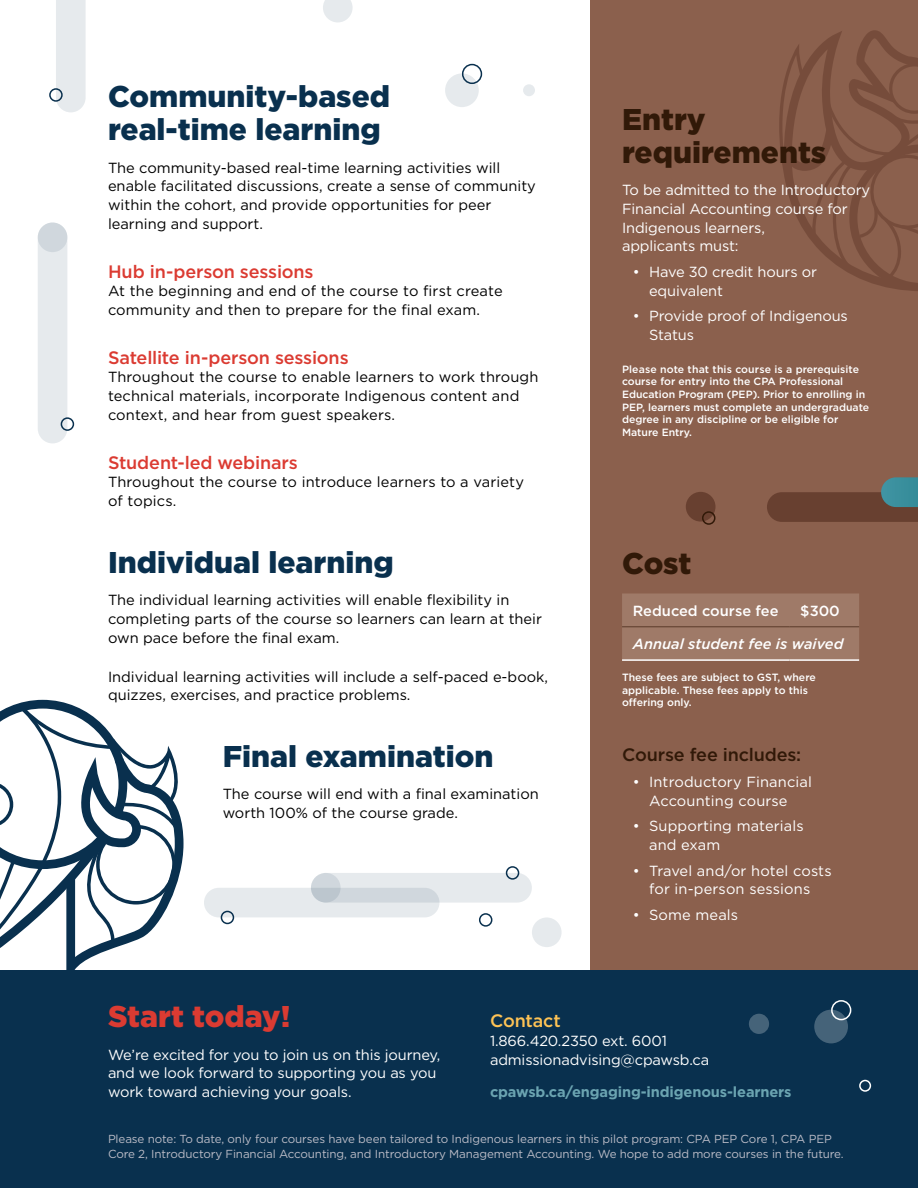
<style>
.page{position:relative;width:918px;height:1188px;background:#fff}
.page>*{position:absolute;margin:0;border:0;box-sizing:border-box;transform-origin:0 0}
.t1{font:900 30px/33px "Gotham";color:#09304e}
.t2{font:900 30px/33px "Gotham";color:#311908}
.t3{font:900 30px "Gotham";color:#db3b32}
.t4{font:500 18px "Gotham";letter-spacing:-.01em;color:#db3b32}
.t5{font:500 18px "Gotham";letter-spacing:-.01em;color:#311908}
.t6{font:500 18px "Gotham";letter-spacing:-.01em;color:#fec355}
.t7{font:14.7px/18.8px "Gotham";color:#000}
.t8{font:14.7px/18.8px "Gotham";letter-spacing:-.01em;color:#fff}
.t9{font:14.7px/18.8px "Gotham";letter-spacing:.01em;color:#fff;text-align:center}
.t10{font:700 14.7px "Gotham";letter-spacing:-.01em;color:#6ba4b1}
.t11{font:italic 500 14.7px "Gotham";color:#fff}
.t12{font:500 14.7px "Gotham";color:#fff}
.t13{font:11.7px/15px "Gotham";letter-spacing:-.01em;color:#bbbcc7}
.t14{font:500 10.5px/12.6px "Gotham";color:#fff}
</style>
<div class="page">
<svg style="left:0;top:700px;width:186px;height:271px"></svg>
<div style="left:590px;top:0;width:328px;height:1188px;background:#8b604d"></div>
<div style="left:0;top:971px;width:918px;height:217px;background:#09304e"></div>
<div style="left:56px;top:0;width:30px;height:112px;background:#e6eaed"></div>
<div style="left:38px;top:222px;width:29px;height:221px;background:#e6eaed;border-radius:15px"></div>
<svg style="left:323px;top:0;width:30px;height:22px"></svg>
<div style="left:38px;top:222px;width:29px;height:30px;background:#d0d7dd;border-radius:50%"></div>
<div style="left:61px;top:417px;width:13px;height:14px;border:2px solid #09304e;border-radius:50%"></div>
<div style="left:49px;top:88px;width:14px;height:14px;border:2px solid #09304e;border-radius:50%"></div>
<div style="left:462px;top:64px;width:20px;height:20px;border:2px solid #09304e;border-radius:50%"></div>
<div style="left:523px;top:84px;width:12px;height:12px;background:#e6eaed;border-radius:50%"></div>
<svg style="left:445px;top:73px;width:34px;height:34px"></svg>
<div style="left:831px;top:1000px;width:20px;height:20px;border:2px solid #fff;border-radius:50%"></div>
<svg style="left:814px;top:1010px;width:34px;height:33px"></svg>
<div style="left:749px;top:1014px;width:20px;height:20px;background:#456379;border-radius:50%"></div>
<div style="left:859px;top:1080px;width:12px;height:12px;border:2px solid #fff;border-radius:50%"></div>
<div style="left:622px;top:593px;width:237px;height:66px;background:#9f7a68"></div>
<hr style="left:622px;top:659px;width:167px;height:2px;background:#fff">
<hr style="left:789px;top:659px;width:70px;height:2px;background:#fff">
<hr style="left:622px;top:626px;width:167px;height:1px;background:#5a3a2a">
<hr style="left:789px;top:626px;width:70px;height:1px;background:#5a3a2a">
<div style="left:686px;top:492px;width:30px;height:30px;background:#684030;border-radius:50%"></div>
<div style="left:702px;top:511px;width:14px;height:14px;border:2px solid #311908;border-radius:50%"></div>
<svg style="left:767px;top:477px;width:151px;height:45px"></svg>
<svg style="left:779px;top:30px;width:139px;height:261px"></svg>
<div style="left:204px;top:888px;width:236px;height:29px;background:#e6eaed;border-radius:15px"></div>
<svg style="left:311px;top:873px;width:221px;height:30px;background:#e0e5e8"></svg>
<div style="left:532px;top:917px;width:30px;height:30px;background:#e6eaed;border-radius:50%"></div>
<div style="left:311px;top:873px;width:30px;height:30px;background:linear-gradient(to right,#c6ced5,#c8d0d7);border-radius:50%"></div>
<div style="left:506px;top:866px;width:13px;height:14px;border:2px solid #09304e;border-radius:50%"></div>
<div style="left:479px;top:913px;width:13px;height:14px;border:2px solid #09304e;border-radius:50%"></div>
<div style="left:221px;top:911px;width:13px;height:13px;border:2px solid #09304e;border-radius:50%"></div>
<h1 class="t1" style="left:108px;top:80px;width:284px">Community-based real-time learning</h1>
<p class="t7" style="left:108px;top:158px;width:429px">The community-based real-time learning activities will enable facilitated discussions, create a sense of community within the cohort, and provide opportunities for peer learning and support.</p>
<p class="t4" style="left:108px;top:259px;width:207px">Hub in-person sessions</p>
<p class="t7" style="left:108px;top:281px;width:396px">At the beginning and end of the course to first create community and then to prepare for the final exam.</p>
<p class="t4" style="left:108px;top:346px;width:242px">Satellite in-person sessions</p>
<p class="t7" style="left:108px;top:368px;width:432px">Throughout the course to enable learners to work through technical materials, incorporate Indigenous content and context, and hear from guest speakers.</p>
<p class="t4" style="left:108px;top:450px;width:191px">Student-led webinars</p>
<p class="t7" style="left:108px;top:472px;width:418px">Throughout the course to introduce learners to a variety of topics.</p>
<h1 class="t1" style="left:108px;top:545px;width:287px">Individual learning</h1>
<p class="t7" style="left:108px;top:590px;width:436px">The individual learning activities will enable flexibility in completing parts of the course so learners can learn at their own pace before the final exam.</p>
<p class="t7" style="left:108px;top:667px;width:442px">Individual learning activities will include a self-paced e-book, quizzes, exercises, and practice problems.</p>
<h1 class="t1" style="left:223px;top:739px;width:272px">Final examination</h1>
<p class="t7" style="left:223px;top:784px;width:318px">The course will end with a final examination worth 100% of the course grade.</p>
<h1 class="t2" style="left:622px;top:102px;width:206px">Entry requirements</h1>
<p class="t8" style="left:622px;top:180px;width:250px">To be admitted to the Introductory<br>Financial Accounting course for<br>Indigenous learners,<br>applicants must:</p>
<p class="t8" style="left:649px;top:262px;width:169px;text-indent:-16px">• Have 30 credit hours or equivalent</p>
<p class="t8" style="left:649px;top:306px;width:200px;text-indent:-16px">• Provide proof of Indigenous<br>Status</p>
<p class="t14" style="left:622px;top:363px;width:249px">Please note that this course is a prerequisite course for entry into the CPA Professional Education Program (PEP). Prior to enrolling in PEP, learners must complete an undergraduate degree in any discipline or be eligible for Mature Entry.</p>
<h1 class="t2" style="left:622px;top:546px;width:71px">Cost</h1>
<p class="t12" style="left:633px;top:601px;width:147px">Reduced course fee</p>
<p class="t12" style="left:800px;top:601px;width:41px">$300</p>
<p class="t11" style="left:633px;top:634px;width:212px">Annual student fee is waived</p>
<p class="t14" style="left:622px;top:671px;width:195px">These fees are subject to GST, where applicable. These fees apply to this offering only.</p>
<p class="t5" style="left:622px;top:743px;width:181px">Course fee includes:</p>
<p class="t9" style="left:633px;top:772px;width:181px">• Introductory Financial<br>Accounting course</p>
<p class="t9" style="left:649px;top:816px;width:156px;text-align:left;text-indent:-16px">• Supporting materials and exam</p>
<p class="t9" style="left:633px;top:861px;width:200px">• Travel and/or hotel costs for in-person sessions</p>
<p class="t9" style="left:633px;top:905px;width:107px">• Some meals</p>
<h1 class="t3" style="left:108px;top:999px;width:184px">Start today!</h1>
<p class="t8" style="left:108px;top:1045px;width:334px">We’re excited for you to join us on this journey, and we look forward to supporting you as you work toward achieving your goals.</p>
<p class="t13" style="left:108px;top:1131px;width:737px">Please note: To date, only four courses have been tailored to Indigenous learners in this pilot program: CPA PEP Core 1, CPA PEP<br>Core 2, Introductory Financial Accounting, and Introductory Management Accounting. We hope to add more courses in the future.</p>
<p class="t6" style="left:490px;top:1009px;width:72px">Contact</p>
<p class="t8" style="left:490px;top:1031px;width:221px">1.866.420.2350 ext. 6001 admissionadvising@cpawsb.ca</p>
<p class="t10" style="left:490px;top:1082px;width:303px">cpawsb.ca/engaging-indigenous-learners</p>
</div>
